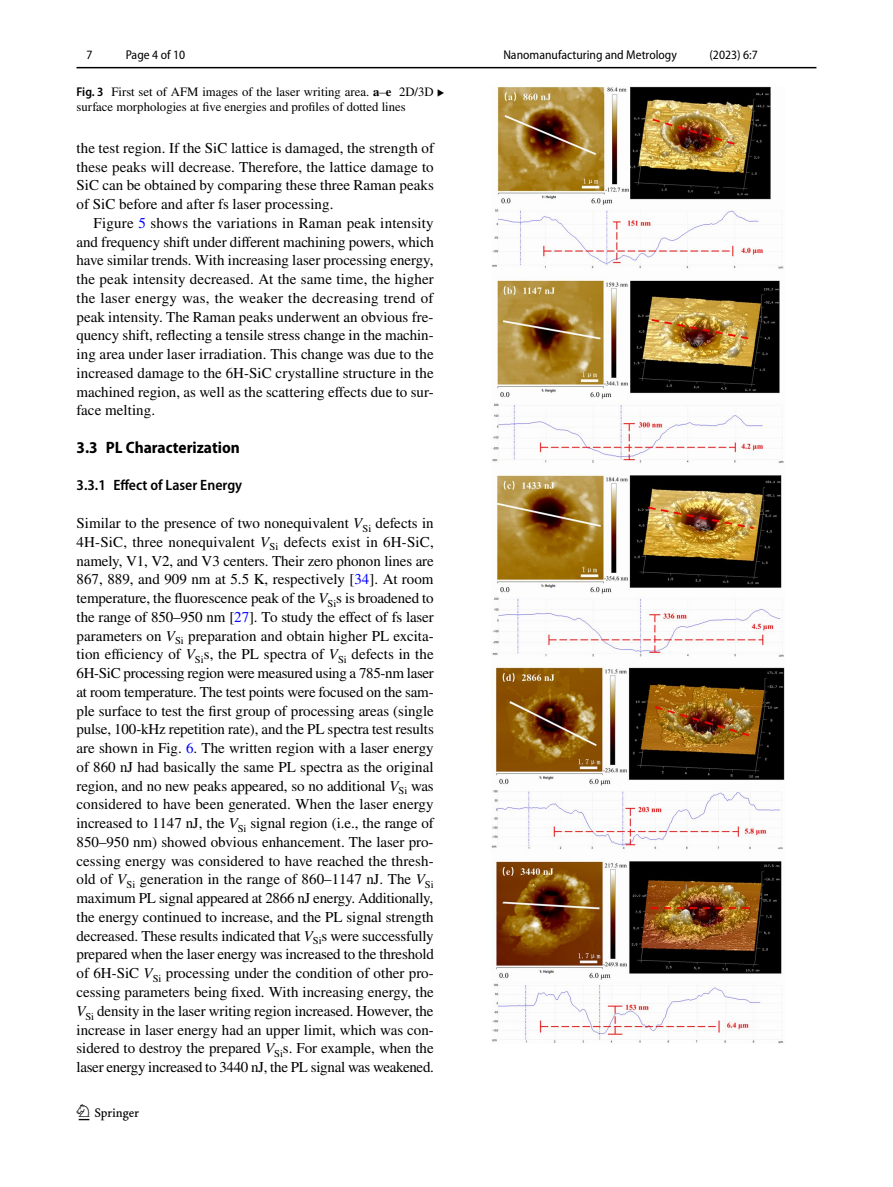
<style>
.page{position:relative;width:893px;height:1187px;background:#fff}
.page>*{position:absolute;margin:0;border:0;box-sizing:border-box;transform-origin:0 0}
.t1{font:22.5px "Springnew Regular 2";color:#000}
.t2{font:700 semi-condensed 16.5px "Myriad Pro";color:#000}
.t3{font:15px/18.8px "STIX";color:#000;text-align:justify}
.t4{font:600 semi-condensed 15px "Myriad Pro";color:#000}
.t5{font:12.75px/15px "STIX";color:#000}
.t6{font:semi-condensed 12.75px "Myriad Pro";color:#000}
.s1{font-family:"Myriad Pro";font-weight:600;font-stretch:semi-condensed}
.s2{font-weight:700}
.s3{font-family:"STIX Math";font-size:12px}
.s4{color:#00f}
.s5{font-style:italic}
</style>
<div class="page">
<hr style="left:77px;top:67px;width:739px;height:1px;background:#000">
<img style="left:491px;top:87px;width:293px;height:956px">
<p class="t6" style="left:87px;top:48px;width:8px">7</p>
<p class="t6" style="left:126px;top:48px;width:61px">Page 4 of 10</p>
<p class="t5" style="left:77px;top:85px;width:370px"><span class="s1">Fig. 3</span> First set of AFM images of the laser writing area. <span class="s2">a</span>–<span class="s2">e</span> 2D/3D <span class="s3">▸ </span>surface morphologies at five energies and profiles of dotted lines</p>
<p class="t3" style="left:77px;top:139px;width:359px">the test region. If the SiC lattice is damaged, the strength of these peaks will decrease. Therefore, the lattice damage to SiC can be obtained by comparing these three Raman peaks of SiC before and after fs laser processing.</p>
<p class="t3" style="left:77px;top:214px;width:359px;text-indent:17px">Figure <span class="s4">5</span> shows the variations in Raman peak intensity and frequency shift under different machining powers, which have similar trends. With increasing laser processing energy, the peak intensity decreased. At the same time, the higher the laser energy was, the weaker the decreasing trend of peak intensity. The Raman peaks underwent an obvious fre&shy;quency shift, reflecting a tensile stress change in the machin&shy;ing area under laser irradiation. This change was due to the increased damage to the 6H-SiC crystalline structure in the machined region, as well as the scattering effects due to sur&shy;face melting.</p>
<p class="t2" style="left:77px;top:438px;width:165px">3.3 PL Characterization</p>
<p class="t4" style="left:77px;top:477px;width:167px">3.3.1 Effect of Laser Energy</p>
<p class="t3" style="left:77px;top:514px;width:359px">Similar to the presence of two nonequivalent <span class="s5">V</span><sub>Si</sub> defects in 4H-SiC, three nonequivalent <span class="s5">V</span><sub>Si</sub> defects exist in 6H-SiC, namely, V1, V2, and V3 centers. Their zero phonon lines are 867, 889, and 909 nm at 5.5 K, respectively [<span class="s4">34</span>]. At room temperature, the fluorescence peak of the <span class="s5">V</span><sub>Si</sub>s is broadened to the range of 850–950 nm [<span class="s4">27</span>]. To study the effect of fs laser parameters on <span class="s5">V</span><sub>Si</sub> preparation and obtain higher PL excita&shy;tion efficiency of <span class="s5">V</span><sub>Si</sub>s, the PL spectra of <span class="s5">V</span><sub>Si</sub> defects in the 6H-SiC processing region were measured using a 785-nm laser at room temperature. The test points were focused on the sam&shy;ple surface to test the first group of processing areas (single pulse, 100-kHz repetition rate), and the PL spectra test results are shown in Fig. <span class="s4">6</span>. The written region with a laser energy of 860 nJ had basically the same PL spectra as the original region, and no new peaks appeared, so no additional <span class="s5">V</span><sub>Si</sub> was considered to have been generated. When the laser energy increased to 1147 nJ, the <span class="s5">V</span><sub>Si</sub> signal region (i.e., the range of 850–950 nm) showed obvious enhancement. The laser pro&shy;cessing energy was considered to have reached the thresh&shy;old of <span class="s5">V</span><sub>Si</sub> generation in the range of 860–1147 nJ. The <span class="s5">V</span><sub>Si </sub>maximum PL signal appeared at 2866 nJ energy. Additionally, the energy continued to increase, and the PL signal strength decreased. These results indicated that <span class="s5">V</span><sub>Si</sub>s were successfully prepared when the laser energy was increased to the threshold of 6H-SiC <span class="s5">V</span><sub>Si</sub> processing under the condition of other pro&shy;cessing parameters being fixed. With increasing energy, the <span class="s5">V</span><sub>Si</sub> density in the laser writing region increased. However, the increase in laser energy had an upper limit, which was con&shy;sidered to destroy the prepared <span class="s5">V</span><sub>Si</sub>s. For example, when the laser energy increased to 3440 nJ, the PL signal was weakened.</p>
<h1 class="t1" style="left:79px;top:1104px;width:62px">1 3</h1>
<p class="t6" style="left:503px;top:48px;width:175px">Nanomanufacturing and Metrology</p>
<p class="t6" style="left:709px;top:48px;width:50px">(2023) 6:7</p>
</div>
